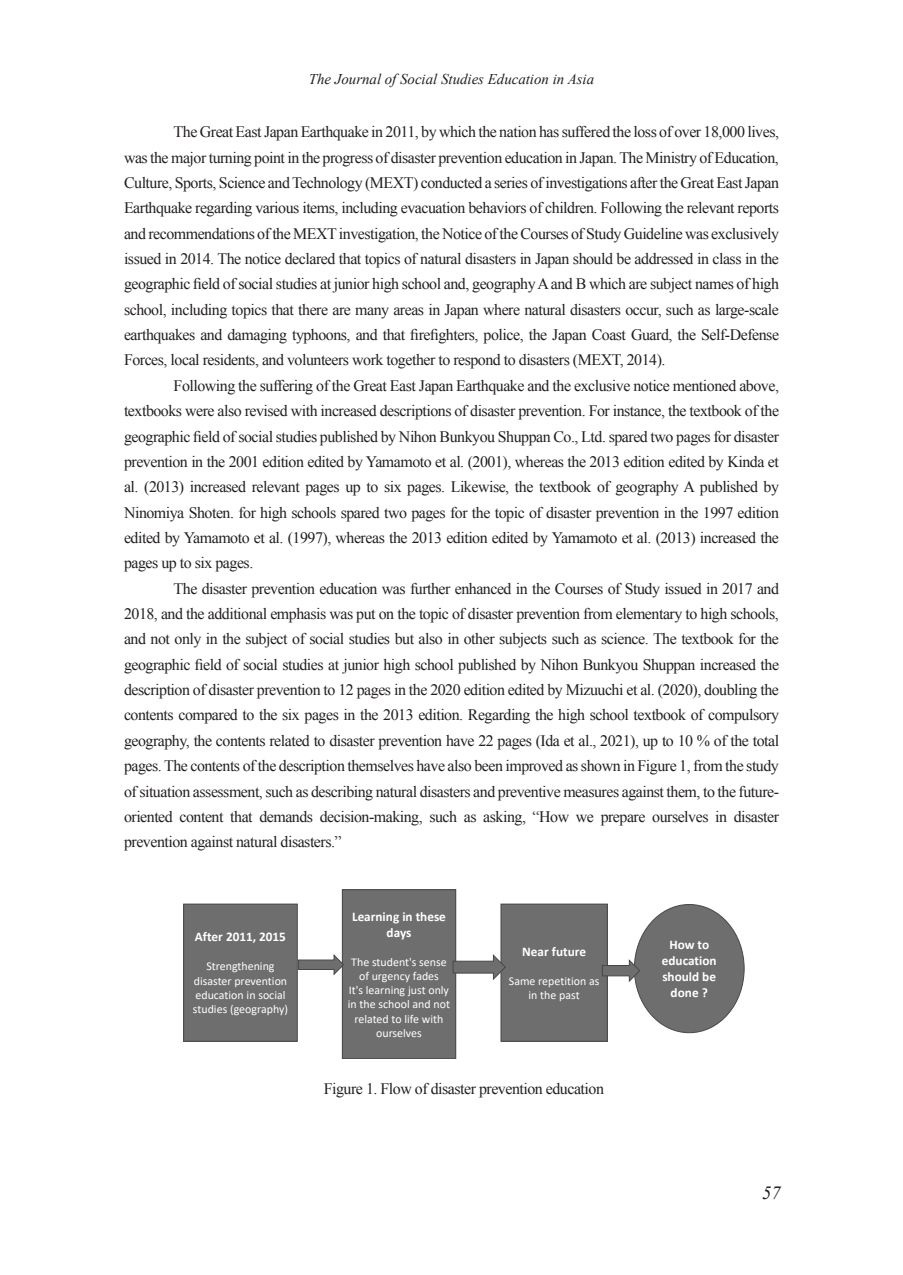
<style>
.page{position:relative;width:903px;height:1275px;background:#fff}
.page>*{position:absolute;margin:0;border:0;box-sizing:border-box;transform-origin:0 0}
.t1{font:italic 18.55px "Times New Roman";color:#231f20}
.t2{font:15.92px/25.4px "Times New Roman";letter-spacing:-.03em;color:#231f20;text-align:justify}
.t3{font:italic 14.88px "Times New Roman";color:#231f20}
.t4{font:700 13.3px/15.9px "Calibri";color:#fff;text-align:center}
.t5{font:11.9px/14.3px "Calibri";color:#fff;text-align:center}
</style>
<div class="page">
<div style="left:184px;top:904px;width:113px;height:137px;background:#6e6e6e"></div>
<div style="left:183px;top:904px;width:115px;height:138px;border:1px solid #484848"></div>
<div style="left:342px;top:890px;width:114px;height:169px;background:#6e6e6e"></div>
<div style="left:342px;top:889px;width:114px;height:169px;border:1px solid #484848"></div>
<div style="left:501px;top:904px;width:106px;height:137px;background:#6e6e6e"></div>
<div style="left:501px;top:904px;width:107px;height:138px;border:1px solid #484848"></div>
<div style="left:634px;top:904px;width:110px;height:129px;background:#6e6e6e;border-radius:50%"></div>
<svg style="left:298px;top:954px;width:46px;height:22px"></svg>
<svg style="left:452px;top:954px;width:54px;height:27px"></svg>
<svg style="left:602px;top:959px;width:38px;height:24px"></svg>
<p class="t3" style="left:309px;top:69px;width:287px">The Journal of Social Studies Education in Asia</p>
<p class="t2" style="left:124px;top:119px;width:656px;text-indent:50px">The Great East Japan Earthquake in 2011, by which the nation has suffered the loss of over 18,000 lives, was the major turning point in the progress of disaster prevention education in Japan. The Ministry of Education, Culture, Sports, Science and Technology (MEXT) conducted a series of investigations after the Great East Japan Earthquake regarding various items, including evacuation behaviors of children. Following the relevant reports and recommendations of the MEXT investigation, the Notice of the Courses of Study Guideline was exclusively issued in 2014. The notice declared that topics of natural disasters in Japan should be addressed in class in the geographic field of social studies at junior high school and, geography A and B which are subject names of high school, including topics that there are many areas in Japan where natural disasters occur, such as large-scale earthquakes and damaging typhoons, and that firefighters, police, the Japan Coast Guard, the Self-Defense Forces, local residents, and volunteers work together to respond to disasters (MEXT, 2014).</p>
<p class="t2" style="left:124px;top:373px;width:656px;text-indent:50px">Following the suffering of the Great East Japan Earthquake and the exclusive notice mentioned above, textbooks were also revised with increased descriptions of disaster prevention. For instance, the textbook of the geographic field of social studies published by Nihon Bunkyou Shuppan Co., Ltd. spared two pages for disaster prevention in the 2001 edition edited by Yamamoto et al. (2001), whereas the 2013 edition edited by Kinda et al. (2013) increased relevant pages up to six pages. Likewise, the textbook of geography A published by Ninomiya Shoten. for high schools spared two pages for the topic of disaster prevention in the 1997 edition edited by Yamamoto et al. (1997), whereas the 2013 edition edited by Yamamoto et al. (2013) increased the pages up to six pages.</p>
<p class="t2" style="left:124px;top:575px;width:656px;text-indent:50px">The disaster prevention education was further enhanced in the Courses of Study issued in 2017 and 2018, and the additional emphasis was put on the topic of disaster prevention from elementary to high schools, and not only in the subject of social studies but also in other subjects such as science. The textbook for the geographic field of social studies at junior high school published by Nihon Bunkyou Shuppan increased the description of disaster prevention to 12 pages in the 2020 edition edited by Mizuuchi et al. (2020), doubling the contents compared to the six pages in the 2013 edition. Regarding the high school textbook of compulsory geography, the contents related to disaster prevention have 22 pages (Ida et al., 2021), up to 10 % of the total pages. The contents of the description themselves have also been improved as shown in Figure 1, from the study of situation assessment, such as describing natural disasters and preventive measures against them, to the future&shy;oriented content that demands decision-making, such as asking, “How we prepare ourselves in disaster prevention against natural disasters.”</p>
<p class="t4" style="left:195px;top:929px;width:93px">After 2011, 2015</p>
<p class="t5" style="left:193px;top:959px;width:97px">Strengthening disaster prevention education in social studies (geography)</p>
<p class="t4" style="left:352px;top:908px;width:95px">Learning in these days</p>
<p class="t5" style="left:348px;top:954px;width:104px">The student's sense of urgency fades<br>It's learning just only in the school and not related to life with ourselves</p>
<p class="t4" style="left:522px;top:943px;width:65px">Near future</p>
<p class="t5" style="left:509px;top:973px;width:92px">Same repetition as in the past</p>
<p class="t2" style="left:324px;top:1076px;width:282px">Figure 1. Flow of disaster prevention education</p>
<p class="t4" style="left:662px;top:937px;width:56px">How to education should be done ?</p>
<p class="t1" style="left:762px;top:1180px;width:20px">57</p>
</div>
